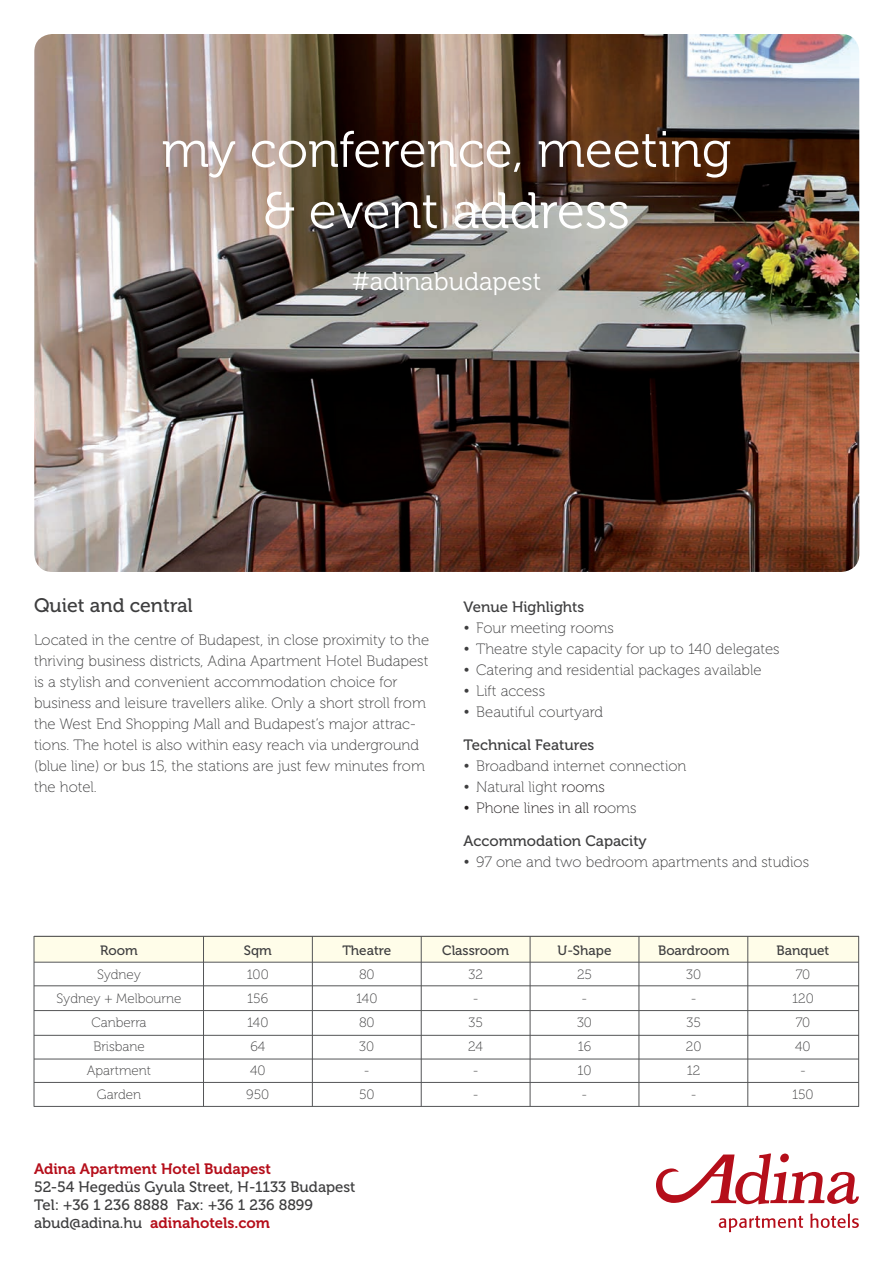
<style>
.page{position:relative;width:893px;height:1263px;background:#fff}
.page>*{position:absolute;margin:0;border:0;box-sizing:border-box;transform-origin:0 0}
.t1{font:51px/61.2px "Museo 300";color:#fff;text-align:center}
.t2{font:25.5px "Museo 300";color:#fff}
.t3{font:19.5px "Museo 500";color:#3e3e3f}
.t4{font:15px/21px "Museo 100";color:#3e3e3f}
.t5{font:15px/18px "Museo 500";color:#3e3e3f}
.t6{font:15px "Museo 700";color:#b50e1a}
.t7{font:15px "Museo 100";color:#231f20}
.t8{font:13.5px/24px "Museo 100";color:#3e3e3f;text-align:center}
.t9{font:13.5px "Museo 500";color:#3e3e3f}
.s1{color:#231f20}
.s2{color:#3e3e3f}
.s3{font-family:"Museo 500";color:#3e3e3f}
</style>
<div class="page">
<img style="left:34px;top:34px;width:825px;height:538px">
<svg style="left:656px;top:1153px;width:203px;height:51px"></svg>
<svg style="left:719px;top:1216px;width:84px;height:16px"></svg>
<svg style="left:810px;top:1213px;width:49px;height:15px"></svg>
<div style="left:34px;top:936px;width:825px;height:26px;background:#fffde9"></div>
<hr style="left:34px;top:985px;width:825px;height:1px;background:#545557">
<hr style="left:34px;top:1010px;width:825px;height:1px;background:#545557">
<hr style="left:34px;top:1035px;width:825px;height:1px;background:#545557">
<hr style="left:34px;top:936px;width:825px;height:1px;background:#3e3e3f">
<hr style="left:34px;top:962px;width:825px;height:1px;background:#545557">
<hr style="left:34px;top:936px;width:1px;height:171px;background:#545557">
<hr style="left:203px;top:936px;width:1px;height:170px;background:#545557">
<hr style="left:312px;top:936px;width:1px;height:170px;background:#545557">
<hr style="left:421px;top:936px;width:1px;height:170px;background:#545557">
<hr style="left:530px;top:936px;width:1px;height:170px;background:#545557">
<hr style="left:639px;top:936px;width:1px;height:170px;background:#545557">
<hr style="left:747px;top:936px;width:1px;height:170px;background:#545557">
<hr style="left:858px;top:936px;width:1px;height:171px;background:#545557">
<hr style="left:34px;top:1059px;width:825px;height:1px;background:#545557">
<hr style="left:34px;top:1082px;width:825px;height:1px;background:#545557">
<hr style="left:34px;top:1106px;width:825px;height:1px;background:#545557">
<h1 class="t1" style="left:162px;top:120px;width:571px">my conference, meeting &amp; event address</h1>
<h2 class="t2" style="left:352px;top:267px;width:191px">#adinabudapest</h2>
<h3 class="t3" style="left:34px;top:595px;width:160px">Quiet and central</h3>
<p class="t4" style="left:34px;top:630px;width:397px">Located in the centre of Budapest, in close proximity to the thriving business districts, Adina Apartment Hotel Budapest is a stylish and convenient accommodation choice for business and leisure travellers alike. Only a short stroll from the West End Shopping Mall and Budapest’s major attrac&shy;tions. The hotel is also within easy reach via underground (blue line) or bus 15, the stations are just few minutes from the hotel.</p>
<p class="t5" style="left:463px;top:598px;width:122px">Venue Highlights</p>
<p class="t4" style="left:463px;top:618px;width:152px">• Four meeting rooms</p>
<p class="t4" style="left:463px;top:639px;width:318px">• Theatre style capacity for up to 140 delegates</p>
<p class="t4" style="left:463px;top:660px;width:300px">• Catering and residential packages available</p>
<p class="t4" style="left:463px;top:681px;width:83px">• Lift access</p>
<p class="t4" style="left:463px;top:702px;width:141px">• Beautiful courtyard</p>
<p class="t5" style="left:463px;top:736px;width:132px">Technical Features</p>
<p class="t4" style="left:463px;top:756px;width:224px">• Broadband internet connection</p>
<p class="t4" style="left:463px;top:777px;width:143px">• Natural light <span class="s1">rooms</span></p>
<p class="t7" style="left:463px;top:800px;width:175px">• Phone lines in all ro<span class="s2">oms</span></p>
<p class="t5" style="left:463px;top:832px;width:185px">Accommodation Capacity</p>
<p class="t4" style="left:463px;top:852px;width:347px">• 97 one and two bedroom apartments and studios</p>
<p class="t9" style="left:100px;top:943px;width:39px">Room</p>
<p class="t8" style="left:56px;top:962px;width:127px">Sydney<br>Sydney + Melbourne<br>Canberra<br>Brisbane<br>Apartment<br>Garden</p>
<p class="t9" style="left:244px;top:943px;width:30px">Sqm</p>
<p class="t8" style="left:246px;top:962px;width:24px;text-align:left">100<br>156<br>140<br>64<br>40<br>950</p>
<p class="t9" style="left:342px;top:943px;width:50px">Theatre</p>
<p class="t8" style="left:356px;top:962px;width:23px">80<br>140<br>80<br>30 -<br>50</p>
<p class="t6" style="left:34px;top:1160px;width:239px">Adina Apartment Hotel Budapest</p>
<p class="t5" style="left:34px;top:1178px;width:323px">52-54 Hegedüs Gyula Street, H-1133 Budapest<br>Tel: +36 1 236 8888 Fax: +36 1 236 8899</p>
<p class="t6" style="left:34px;top:1214px;width:237px"><span class="s3">abud@adina.hu</span> adinahotels.com</p>
<p class="t9" style="left:442px;top:943px;width:68px">Classroom</p>
<p class="t8" style="left:468px;top:962px;width:16px">32 -<br>35<br>24 - -</p>
<p class="t9" style="left:558px;top:943px;width:55px">U-Shape</p>
<p class="t8" style="left:577px;top:962px;width:17px">25 -<br>30<br>16<br>10 -</p>
<p class="t9" style="left:658px;top:943px;width:73px">Boardroom</p>
<p class="t8" style="left:686px;top:962px;width:17px">30 -<br>35<br>20<br>12 -</p>
<p class="t9" style="left:776px;top:943px;width:54px">Banquet</p>
<p class="t8" style="left:792px;top:962px;width:23px">70<br>120<br>70<br>40 -<br>150</p>
</div>
